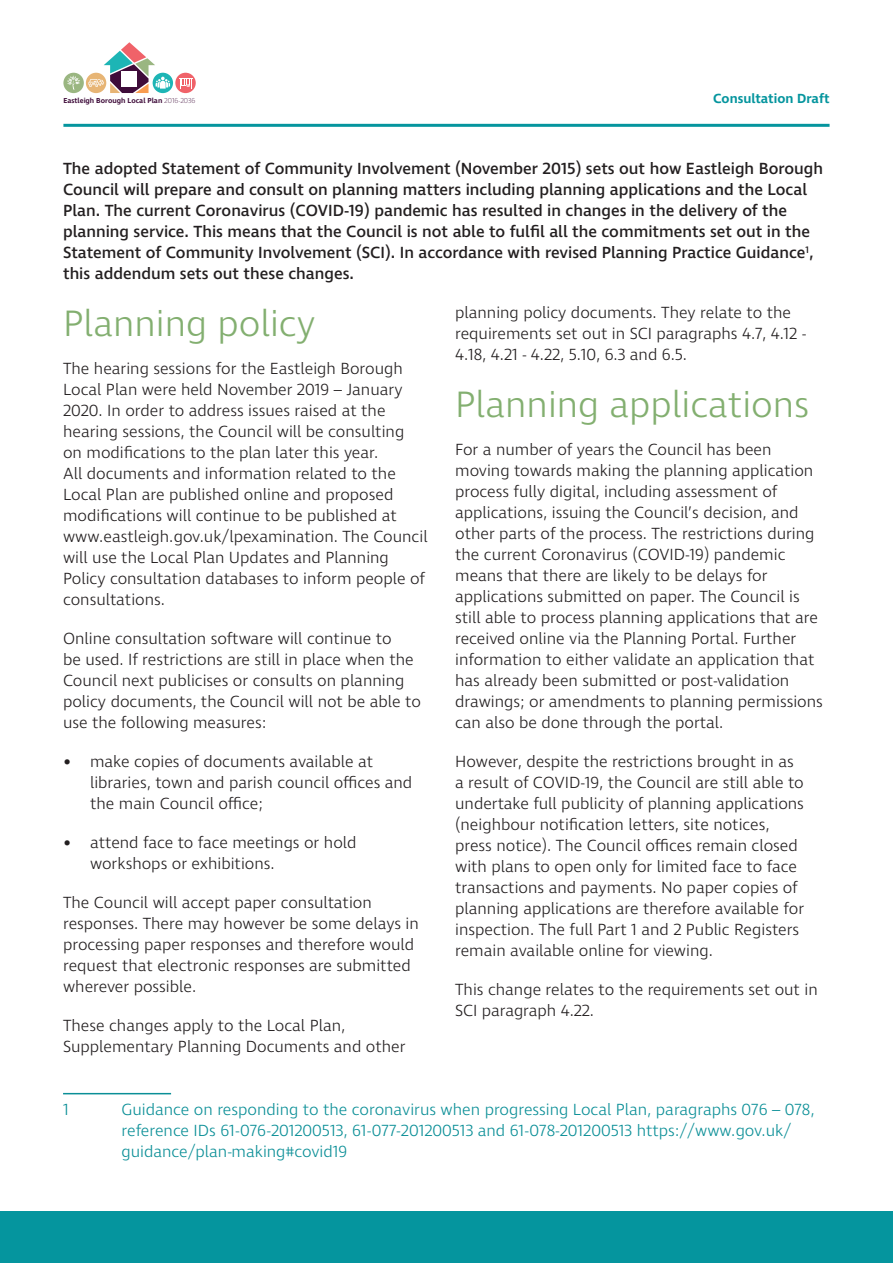
<style>
.page{position:relative;width:893px;height:1263px;background:#fff}
.page>*{position:absolute;margin:0;border:0;box-sizing:border-box;transform-origin:0 0}
.body_text_main{font:300 37.5px "Ingra";color:#83af70}
.List_Paragraph{font:300 16.5px/21px "Ingra";color:#231f20}
.List_Paragraph-2{font:500 16.5px/21px "Ingra";color:#231f20}
.CHAPTER_MAIN_TITLE{font:300 16.5px/21px "Ingra";color:#0b8f97}
.t1{font:600 13.5px "Ingra";color:#05959e}
.t2{font:600 7.35px "Ingra";color:#3f0c3a}
.s1{font-weight:200}
.s2{font-family:"Calibri";font-weight:400}
</style>
<div class="page">
<div style="left:0;top:1211px;width:893px;height:52px;background:#05959e"></div>
<hr style="left:63px;top:124px;width:766px;height:3px;background:#05959e">
<div style="left:63px;top:73px;width:21px;height:20px;background:#9ab681;border-radius:50%"></div>
<div style="left:86px;top:73px;width:20px;height:20px;background:#e7b575;border-radius:50%"></div>
<svg style="left:153px;top:73px;width:20px;height:20px"></svg>
<svg style="left:67px;top:76px;width:13px;height:14px"></svg>
<div style="left:175px;top:73px;width:21px;height:20px;background:#f06269;border-radius:50%"></div>
<svg style="left:179px;top:78px;width:14px;height:10px"></svg>
<svg style="left:88px;top:42px;width:82px;height:51px"></svg>
<hr style="left:63px;top:1093px;width:108px;height:1px;background:#0b8f97">
<p class="t2" style="left:63px;top:96px;width:133px">Eastleigh Borough Local Plan <span class="s1">2016-2036</span></p>
<p class="t1" style="left:713px;top:90px;width:118px">Consultation Draft</p>
<p class="List_Paragraph-2" style="left:63px;top:159px;width:762px">The adopted Statement of Community Involvement (November 2015) sets out how Eastleigh Borough Council will prepare and consult on planning matters including planning applications and the Local Plan. The current Coronavirus (COVID-19) pandemic has resulted in changes in the delivery of the planning service. This means that the Council is not able to fulfil all the commitments set out in the Statement of Community Involvement (SCI). In accordance with revised Planning Practice Guidance<sup>1</sup>, this addendum sets out these changes.</p>
<p class="body_text_main" style="left:63px;top:300px;width:254px">Planning policy</p>
<p class="List_Paragraph" style="left:63px;top:359px;width:366px">The hearing sessions for the Eastleigh Borough Local Plan were held November 2019 – January 2020. In order to address issues raised at the hearing sessions, the Council will be consulting<br>on modifications to the plan later this year.<br>All documents and information related to the Local Plan are published online and proposed modifications will continue to be published at www.eastleigh.gov.uk/lpexamination. The Council will use the Local Plan Updates and Planning Policy consultation databases to inform people of consultations.</p>
<p class="List_Paragraph" style="left:63px;top:629px;width:359px">Online consultation software will continue to<br>be used. If restrictions are still in place when the Council next publicises or consults on planning policy documents, the Council will not be able to use the following measures:</p>
<p class="List_Paragraph" style="left:90px;top:752px;width:324px;text-indent:-27px"><span class="s2">•</span> make copies of documents available at libraries, town and parish council offices and the main Council office;</p>
<p class="List_Paragraph" style="left:90px;top:833px;width:268px;text-indent:-27px"><span class="s2">•</span> attend face to face meetings or hold workshops or exhibitions.</p>
<p class="List_Paragraph" style="left:63px;top:893px;width:357px">The Council will accept paper consultation responses. There may however be some delays in processing paper responses and therefore would request that electronic responses are submitted wherever possible.</p>
<p class="List_Paragraph" style="left:63px;top:1016px;width:344px">These changes apply to the Local Plan,<br>Supplementary Planning Documents and other</p>
<p class="List_Paragraph" style="left:455px;top:303px;width:352px">planning policy documents. They relate to the requirements set out in SCI paragraphs 4.7, 4.12 -<br>4.18, 4.21 - 4.22, 5.10, 6.3 and 6.5.</p>
<p class="body_text_main" style="left:455px;top:381px;width:356px">Planning applications</p>
<p class="List_Paragraph" style="left:455px;top:440px;width:369px">For a number of years the Council has been moving towards making the planning application process fully digital, including assessment of applications, issuing the Council’s decision, and other parts of the process. The restrictions during the current Coronavirus (COVID-19) pandemic means that there are likely to be delays for applications submitted on paper. The Council is still able to process planning applications that are received online via the Planning Portal. Further information to either validate an application that has already been submitted or post-validation drawings; or amendments to planning permissions can also be done through the portal.</p>
<p class="List_Paragraph" style="left:455px;top:752px;width:350px">However, despite the restrictions brought in as a result of COVID-19, the Council are still able to undertake full publicity of planning applications (neighbour notification letters, site notices, press notice). The Council offices remain closed with plans to open only for limited face to face transactions and payments. No paper copies of planning applications are therefore available for inspection. The full Part 1 and 2 Public Registers remain available online for viewing.</p>
<p class="List_Paragraph" style="left:455px;top:980px;width:364px">This change relates to the requirements set out in<br>SCI paragraph 4.22.</p>
<p class="CHAPTER_MAIN_TITLE" style="left:63px;top:1099px;width:7px">1</p>
<p class="CHAPTER_MAIN_TITLE" style="left:122px;top:1099px;width:695px">Guidance on responding to the coronavirus when progressing Local Plan, paragraphs 076 – 078, reference IDs 61-076-201200513, 61-077-201200513 and 61-078-201200513 https://www.gov.uk/ guidance/plan-making#covid19</p>
</div>
